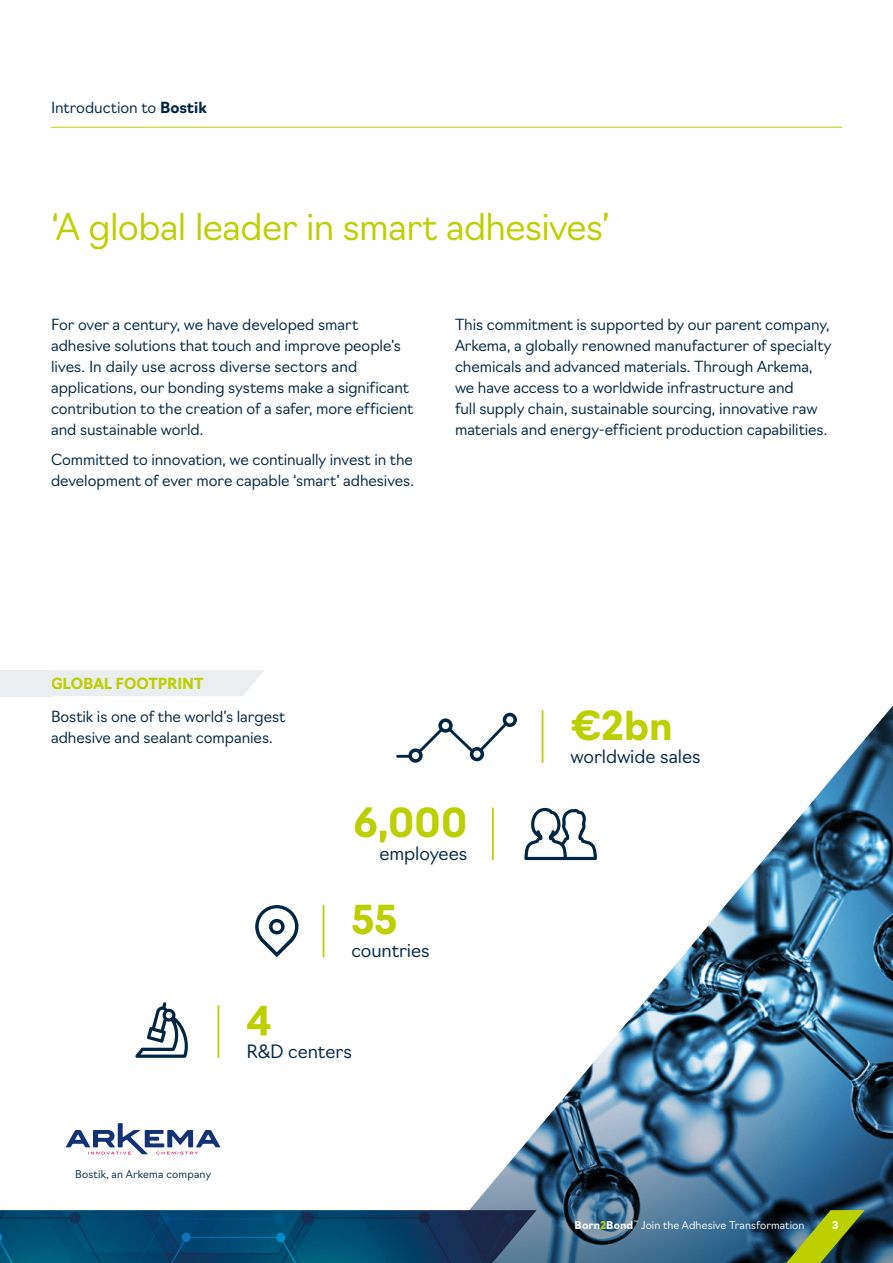
<style>
.page{position:relative;width:893px;height:1263px;background:#fff}
.page>*{position:absolute;margin:0;border:0;box-sizing:border-box;transform-origin:0 0}
.t1{font:700 39px "Navigo";color:#bccf00}
.t2{font:300 36px "Navigo";letter-spacing:-.015em;color:#bccf00}
.t3{font:300 18px "Navigo";letter-spacing:-.005em;color:#002644}
.t4{font:300 15px/21px "Navigo";letter-spacing:-.005em;color:#002644}
.t5{font:700 15px "Navigo";letter-spacing:-.01em;color:#bccf00}
.t6{font:300 10.5px "Navigo";letter-spacing:.01em;color:#fff}
.t7{font:300 10.5px "Navigo";letter-spacing:.02em;color:#002644}
.t8{font:700 10.5px "Navigo";color:#fff}
.s1{font-weight:700}
.s2{font-weight:700;color:#bccf00}
</style>
<div class="page">
<img style="left:492px;top:705px;width:401px;height:339px">
<svg style="left:469px;top:1044px;width:424px;height:219px;background:#5f85a0"></svg>
<img style="left:0;top:1210px;width:537px;height:53px">
<hr style="left:51px;top:127px;width:791px;height:1px;background:#bccf00">
<hr style="left:323px;top:905px;width:1px;height:52px;background:#bccf00">
<svg style="left:255px;top:905px;width:43px;height:52px"></svg>
<svg style="left:524px;top:808px;width:73px;height:52px"></svg>
<hr style="left:492px;top:808px;width:2px;height:52px;background:#bccf00">
<hr style="left:218px;top:1005px;width:1px;height:53px;background:#bccf00">
<svg style="left:135px;top:1002px;width:53px;height:56px"></svg>
<svg style="left:396px;top:713px;width:121px;height:50px"></svg>
<hr style="left:542px;top:710px;width:1px;height:53px;background:#bccf00">
<div style="left:51px;top:670px;width:213px;height:26px;background:#ebeef0"></div>
<div style="left:0;top:670px;width:51px;height:26px;background:#ebeef0"></div>
<svg style="left:66px;top:1123px;width:154px;height:31px"></svg>
<svg style="left:776px;top:1210px;width:89px;height:53px;background:#546a27"></svg>
<p class="t4" style="left:51px;top:95px;width:157px">Introduction to <span class="s1">Bostik</span></p>
<h2 class="t2" style="left:51px;top:198px;width:560px">‘A global leader in smart adhesives’</h2>
<p class="t4" style="left:51px;top:313px;width:364px">For over a century, we have developed smart adhesive solutions that touch and improve people’s lives. In daily use across diverse sectors and applications, our bonding systems make a significant contribution to the creation of a safer, more efficient and sustainable world.</p>
<p class="t4" style="left:51px;top:447px;width:364px">Committed to innovation, we continually invest in the development of ever more capable ‘smart’ adhesives.</p>
<p class="t4" style="left:455px;top:313px;width:378px">This commitment is supported by our parent company, Arkema, a globally renowned manufacturer of specialty chemicals and advanced materials. Through Arkema, we have access to a worldwide infrastructure and<br>full supply chain, sustainable sourcing, innovative raw materials and energy-efficient production capabilities.</p>
<p class="t5" style="left:51px;top:671px;width:154px">GLOBAL FOOTPRINT</p>
<p class="t4" style="left:51px;top:705px;width:236px">Bostik is one of the world’s largest adhesive and sealant companies.</p>
<h1 class="t1" style="left:570px;top:695px;width:104px">€2bn</h1>
<p class="t3" style="left:570px;top:742px;width:132px">worldwide sales</p>
<h1 class="t1" style="left:353px;top:792px;width:115px">6,000</h1>
<p class="t3" style="left:379px;top:839px;width:89px">employees</p>
<h1 class="t1" style="left:351px;top:889px;width:48px">55</h1>
<p class="t3" style="left:351px;top:937px;width:80px">countries</p>
<h1 class="t1" style="left:246px;top:990px;width:27px">4</h1>
<p class="t3" style="left:246px;top:1037px;width:107px">R&amp;D centers</p>
<p class="t7" style="left:75px;top:1166px;width:138px">Bostik, an Arkema company</p>
<p class="t6" style="left:575px;top:1217px;width:231px"><span class="s1">Born</span><span class="s2">2</span><span class="s1">Bond</span><sup>™</sup> Join the Adhesive Transformation</p>
<p class="t8" style="left:832px;top:1217px;width:8px">3</p>
</div>
